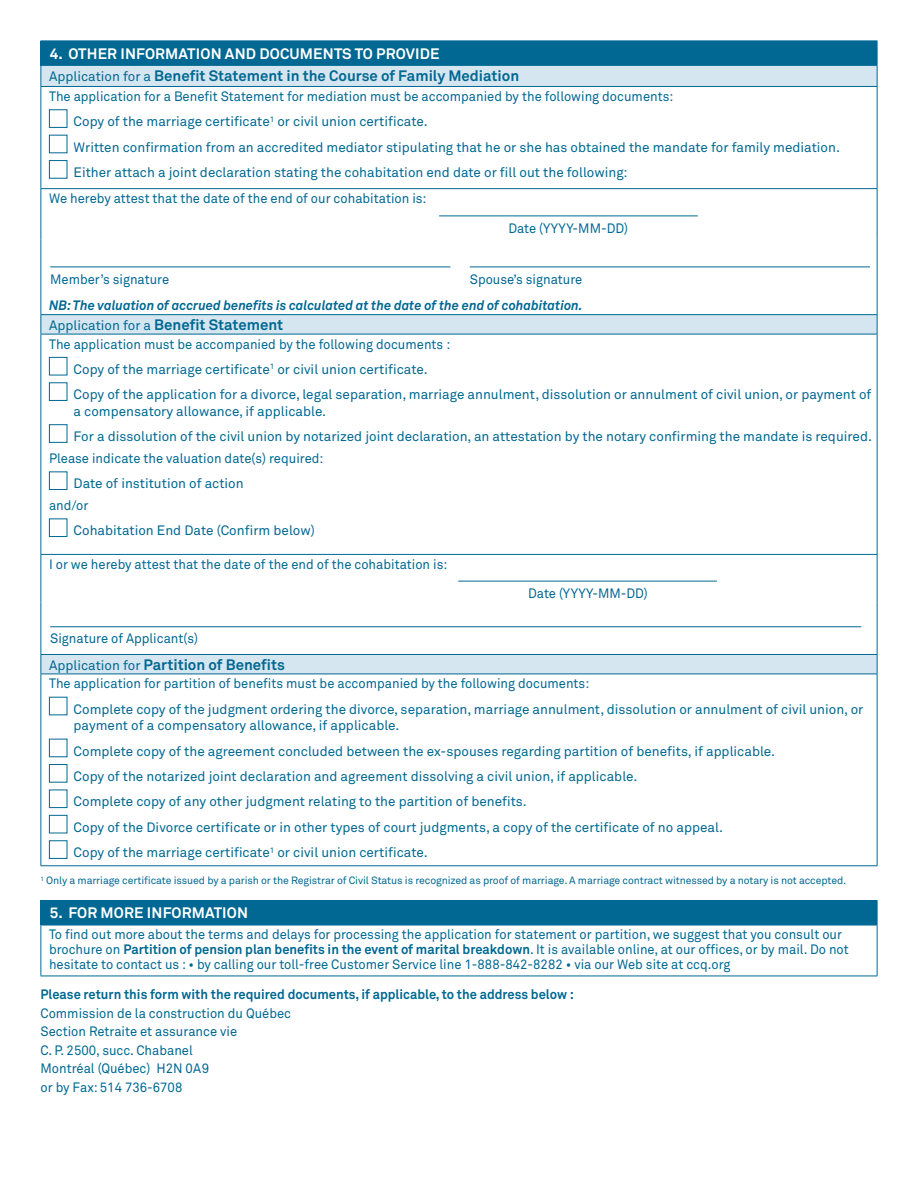
<style>
.page{position:relative;width:918px;height:1188px;background:#fff}
.page>*{position:absolute;margin:0;border:0;box-sizing:border-box;transform-origin:0 0}
.t1{font:700 15px/22.4px "Akkurat Pro";letter-spacing:.01em;color:#006892}
.t2{font:700 15px "Akkurat Pro";letter-spacing:.01em;color:#fff}
.t3{font:13.5px/25.3px "Akkurat Pro";color:#006892;scale:.96 1}
.t4{font:13.5px/25.3px "Akkurat Pro";color:#006892}
.t5{font:italic 700 13.5px "Akkurat Pro";color:#006892;scale:.96 1}
.t6{font:700 13.5px "Akkurat Pro";color:#006892;scale:.96 1}
.t7{font:10.5px "Akkurat Pro";letter-spacing:-.01em;color:#006892}
.s1{color:#fff}
.s2{font-weight:400;font-size:13.5px}
.s3{font-weight:700}
</style>
<div class="page">
<div style="left:41px;top:41px;width:836px;height:24px;background:#006892"></div>
<svg style="left:41px;top:66px;width:836px;height:608px"></svg>
<hr style="left:40px;top:40px;width:838px;height:1px;background:#006892">
<hr style="left:40px;top:65px;width:838px;height:1px;background:#006892">
<svg style="left:40px;top:41px;width:1px;height:45px"></svg>
<svg style="left:877px;top:41px;width:1px;height:45px"></svg>
<hr style="left:40px;top:86px;width:838px;height:1px;background:#006892">
<hr style="left:40px;top:87px;width:1px;height:101px;background:#006892">
<hr style="left:877px;top:87px;width:1px;height:101px;background:#006892">
<hr style="left:40px;top:188px;width:838px;height:1px;background:#006892">
<hr style="left:40px;top:189px;width:1px;height:51px;background:#006892">
<hr style="left:877px;top:189px;width:1px;height:51px;background:#006892">
<hr style="left:40px;top:240px;width:1px;height:74px;background:#006892">
<hr style="left:877px;top:240px;width:1px;height:74px;background:#006892">
<hr style="left:40px;top:314px;width:838px;height:1px;background:#006892">
<svg style="left:40px;top:315px;width:1px;height:19px"></svg>
<svg style="left:877px;top:315px;width:1px;height:19px"></svg>
<hr style="left:40px;top:334px;width:838px;height:1px;background:#006892">
<hr style="left:40px;top:334px;width:1px;height:220px;background:#006892">
<hr style="left:877px;top:334px;width:1px;height:220px;background:#006892">
<hr style="left:40px;top:554px;width:838px;height:1px;background:#006892">
<hr style="left:40px;top:555px;width:1px;height:48px;background:#006892">
<hr style="left:877px;top:555px;width:1px;height:48px;background:#006892">
<hr style="left:40px;top:603px;width:1px;height:51px;background:#006892">
<hr style="left:877px;top:603px;width:1px;height:51px;background:#006892">
<hr style="left:40px;top:654px;width:838px;height:1px;background:#006892">
<svg style="left:40px;top:655px;width:1px;height:19px"></svg>
<svg style="left:877px;top:655px;width:1px;height:19px"></svg>
<hr style="left:40px;top:674px;width:838px;height:1px;background:#006892">
<hr style="left:40px;top:674px;width:1px;height:191px;background:#006892">
<hr style="left:877px;top:674px;width:1px;height:191px;background:#006892">
<hr style="left:40px;top:865px;width:838px;height:1px;background:#006892">
<div style="left:49px;top:109px;width:18px;height:19px;border:1px solid #006892"></div>
<div style="left:49px;top:135px;width:18px;height:18px;border:1px solid #006892"></div>
<div style="left:49px;top:160px;width:18px;height:19px;border:1px solid #006892"></div>
<div style="left:49px;top:357px;width:18px;height:18px;border:1px solid #006892"></div>
<div style="left:49px;top:382px;width:18px;height:19px;border:1px solid #006892"></div>
<div style="left:49px;top:424px;width:18px;height:19px;border:1px solid #006892"></div>
<div style="left:49px;top:471px;width:18px;height:19px;border:1px solid #006892"></div>
<div style="left:49px;top:518px;width:18px;height:19px;border:1px solid #006892"></div>
<div style="left:49px;top:697px;width:18px;height:18px;border:1px solid #006892"></div>
<div style="left:49px;top:739px;width:18px;height:18px;border:1px solid #006892"></div>
<div style="left:49px;top:764px;width:18px;height:19px;border:1px solid #006892"></div>
<div style="left:49px;top:790px;width:18px;height:18px;border:1px solid #006892"></div>
<div style="left:49px;top:815px;width:18px;height:18px;border:1px solid #006892"></div>
<div style="left:49px;top:840px;width:18px;height:19px;border:1px solid #006892"></div>
<div style="left:41px;top:901px;width:836px;height:24px;background:#006892"></div>
<hr style="left:40px;top:900px;width:838px;height:1px;background:#006892">
<svg style="left:40px;top:901px;width:1px;height:24px"></svg>
<svg style="left:877px;top:901px;width:1px;height:24px"></svg>
<hr style="left:40px;top:925px;width:838px;height:1px;background:#006892">
<hr style="left:40px;top:925px;width:1px;height:51px;background:#006892">
<hr style="left:877px;top:925px;width:1px;height:51px;background:#006892">
<hr style="left:40px;top:976px;width:838px;height:1px;background:#006892">
<hr style="left:50px;top:267px;width:400px;height:1px;background:#006892">
<hr style="left:50px;top:626px;width:811px;height:1px;background:#006892">
<hr style="left:470px;top:267px;width:400px;height:1px;background:#006892">
<hr style="left:439px;top:216px;width:259px;height:1px;background:#006892">
<hr style="left:458px;top:581px;width:259px;height:1px;background:#006892">
<p class="t1" style="left:49px;top:42px;width:472px"><span class="s1">4. Other I nformation and Documents to Provide<br></span><span class="s2">Application for a</span> Benefit Statement in the Course of Family Mediation</p>
<p class="t3" style="left:49px;top:84px;width:652px">The application for a Benefit Statement for mediation must be accompanied by the following documents:</p>
<p class="t4" style="left:74px;top:109px;width:356px">Copy of the marriage certificate<sup>1</sup> or civil union certificate.</p>
<p class="t4" style="left:74px;top:134px;width:768px">Written confirmation from an accredited mediator stipulating that he or she has obtained the mandate for family mediation.</p>
<p class="t4" style="left:74px;top:160px;width:556px">Either attach a joint declaration stating the cohabitation end date or fill out the following:</p>
<p class="t3" style="left:49px;top:186px;width:395px">We hereby attest that the date of the end of our cohabitation is:</p>
<p class="t3" style="left:50px;top:266px;width:126px">Member’s signature</p>
<p class="t3" style="left:508px;top:215px;width:126px">Date (YYYY-MM-DD)</p>
<p class="t3" style="left:470px;top:266px;width:119px">Spouse’s signature</p>
<p class="t5" style="left:49px;top:297px;width:557px">NB: The valuation of accrued benefits is calculated at the date of the end of cohabitation.</p>
<p class="t1" style="left:49px;top:314px;width:236px"><span class="s2">Application for a</span> Benefit Statement</p>
<p class="t3" style="left:74px;top:331px;width:833px;text-indent:-25px">The application must be accompanied by the following documents :<br>Copy of the marriage certificate<sup>1</sup> or civil union certificate.<br>Copy of the application for a divorce, legal separation, marriage annulment, dissolution or annulment of civil union, or payment of</p>
<p class="t4" style="left:74px;top:398px;width:800px">a compensatory allowance, if applicable.<br>For a dissolution of the civil union by notarized joint declaration, an attestation by the notary confirming the mandate is required.</p>
<p class="t3" style="left:74px;top:446px;width:262px;text-indent:-25px">Please indicate the valuation date(s) required:<br>Date of institution of action</p>
<p class="t3" style="left:74px;top:493px;width:253px;text-indent:-25px">and/or<br>Cohabitation End Date (Confirm below)</p>
<p class="t3" style="left:49px;top:551px;width:416px">I or we hereby attest that the date of the end of the cohabitation is:</p>
<p class="t3" style="left:50px;top:626px;width:156px">Signature of Applicant(s)</p>
<p class="t3" style="left:528px;top:580px;width:126px">Date (YYYY-MM-DD)</p>
<p class="t1" style="left:49px;top:653px;width:237px"><span class="s2">Application for</span> Partition of Benefits</p>
<p class="t3" style="left:74px;top:671px;width:824px;text-indent:-25px">The application for partition of benefits must be accompanied by the following documents:<br>Complete copy of the judgment ordering the divorce, separation, marriage annulment, dissolution or annulment of civil union, or</p>
<p class="t4" style="left:74px;top:713px;width:703px">payment of a compensatory allowance, if applicable.<br>Complete copy of the agreement concluded between the ex-spouses regarding partition of benefits, if applicable.<br>Copy of the notarized joint declaration and agreement dissolving a civil union, if applicable.<br>Complete copy of any other judgment relating to the partition of benefits.<br>Copy of the Divorce certificate or in other types of court judgments, a copy of the certificate of no appeal.<br>Copy of the marriage certificate<sup>1</sup> or civil union certificate.</p>
<p class="t7" style="left:40px;top:874px;width:807px"><sup>1</sup> Only a marriage certificate issued by a parish or the Registrar of Civil Status is recognized as proof of marriage. A marriage contract witnessed by a notary is not accepted.</p>
<p class="t2" style="left:50px;top:904px;width:200px">5. For more information</p>
<p class="t3" style="left:49px;top:927px;width:835px;line-height:15px">To find out more about the terms and delays for processing the application for statement or partition, we suggest that you consult our brochure on <span class="s3">Partition of pension plan benefits in the event of marital breakdown</span>. It is available online, at our offices, or by mail. Do not hesitate to contact us : • by calling our toll-free Customer Service line 1-888-842-8282 • via our Web site at ccq.org</p>
<p class="t6" style="left:40px;top:986px;width:557px">Please return this form with the required documents, if applicable, to the address below :</p>
<p class="t3" style="left:40px;top:1004px;width:263px;line-height:18.5px">Commission de la construction du Québec<br>Section Retraite et assurance vie<br>C. P. 2500, succ. Chabanel<br>Montréal (Québec) H2N 0A9<br>or by Fax: 514 736-6708</p>
</div>
